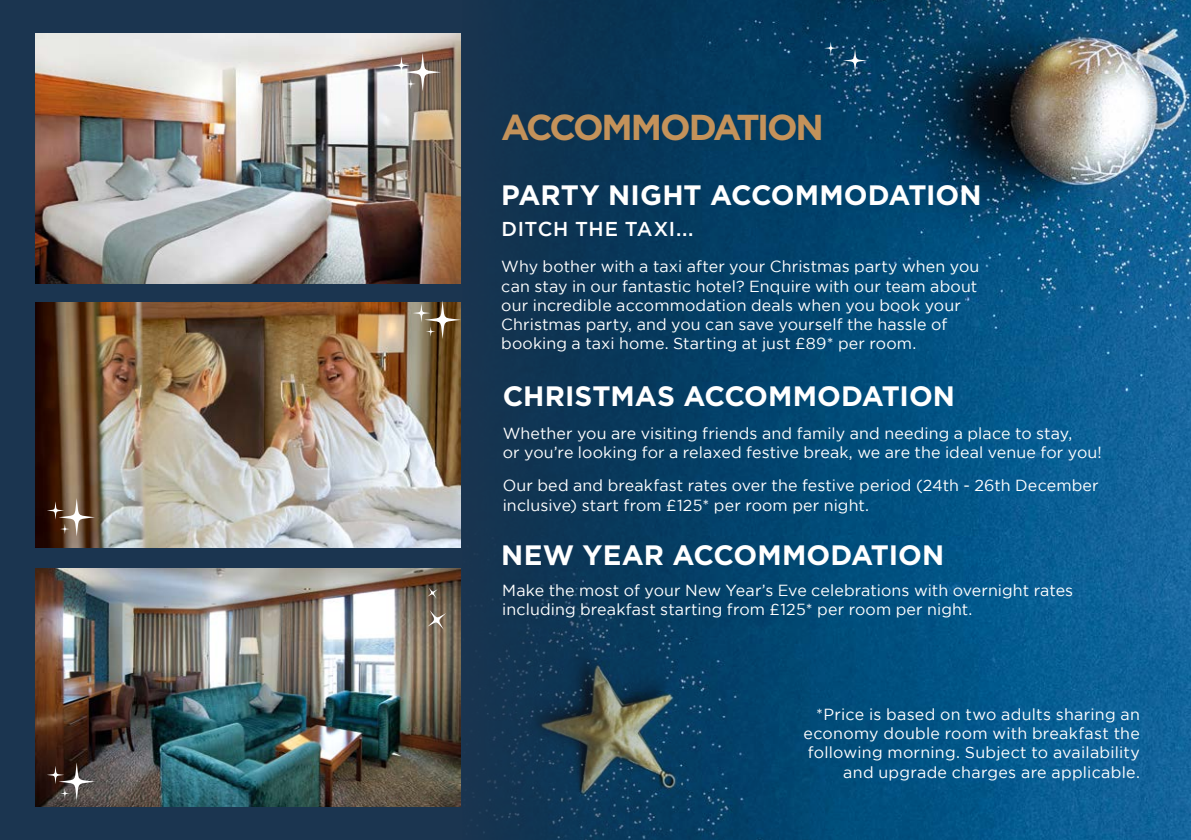
<style>
.page{position:relative;width:1191px;height:840px;background:#fff}
.page>*{position:absolute;margin:0;border:0;box-sizing:border-box;transform-origin:0 0}
.t1{font:700 36px "Gotham";letter-spacing:-.065em;color:#c4925a}
.t2{font:700 28px "Gotham";color:#fff}
.t3{font:500 20px "Gotham";letter-spacing:.03em;color:#fff}
.t4{font:16px/19.2px "Gotham";letter-spacing:.01em;color:#fff}
</style>
<div class="page">
<div style="left:0;top:0;width:1191px;height:839px;background:#1b3550"></div>
<img style="left:477px;top:0;width:714px;height:839px">
<svg style="left:824px;top:42px;width:13px;height:13px"></svg>
<svg style="left:843px;top:49px;width:24px;height:23px"></svg>
<img style="left:36px;top:302px;width:425px;height:245px">
<img style="left:36px;top:568px;width:425px;height:238px">
<img style="left:36px;top:34px;width:425px;height:249px">
<svg style="left:59px;top:497px;width:36px;height:39px"></svg>
<svg style="left:60px;top:523px;width:10px;height:11px"></svg>
<svg style="left:47px;top:501px;width:17px;height:18px"></svg>
<svg style="left:424px;top:300px;width:37px;height:39px"></svg>
<svg style="left:426px;top:326px;width:9px;height:10px"></svg>
<svg style="left:412px;top:304px;width:18px;height:18px"></svg>
<svg style="left:404px;top:53px;width:37px;height:38px"></svg>
<svg style="left:406px;top:79px;width:10px;height:10px"></svg>
<svg style="left:393px;top:56px;width:17px;height:19px"></svg>
<svg style="left:59px;top:762px;width:36px;height:38px"></svg>
<svg style="left:60px;top:787px;width:10px;height:11px"></svg>
<svg style="left:47px;top:765px;width:17px;height:18px"></svg>
<svg style="left:427px;top:587px;width:11px;height:11px"></svg>
<svg style="left:427px;top:609px;width:19px;height:20px"></svg>
<h1 class="t1" style="left:501px;top:107px;width:324px">ACCOMMODATION</h1>
<h2 class="t2" style="left:501px;top:178px;width:482px">PARTY NIGHT ACCOMMODATION</h2>
<p class="t3" style="left:501px;top:217px;width:194px">DITCH THE TAXI...</p>
<p class="t4" style="left:501px;top:256px;width:479px">Why bother with a taxi after your Christmas party when you can stay in our fantastic hotel? Enquire with our team about our incredible accommodation deals when you book your Christmas party, and you can save yourself the hassle of booking a taxi home. Starting at just £89* per room.</p>
<h2 class="t2" style="left:503px;top:380px;width:454px">CHRISTMAS ACCOMMODATION</h2>
<p class="t4" style="left:503px;top:423px;width:601px">Whether you are visiting friends and family and needing a place to stay,<br>or you’re looking for a relaxed festive break, we are the ideal venue for you!</p>
<p class="t4" style="left:503px;top:475px;width:597px">Our bed and breakfast rates over the festive period (24th - 26th December inclusive) start from £125* per room per night.</p>
<h2 class="t2" style="left:501px;top:538px;width:444px">NEW YEAR ACCOMMODATION</h2>
<p class="t4" style="left:502px;top:579px;width:572px">Make the most of your New Year’s Eve celebrations with overnight rates including breakfast starting from £125* per room per night.</p>
<p class="t4" style="left:803px;top:704px;width:338px;text-align:right">*Price is based on two adults sharing an economy double room with breakfast the following morning. Subject to availability and upgrade charges are applicable.</p>
</div>
